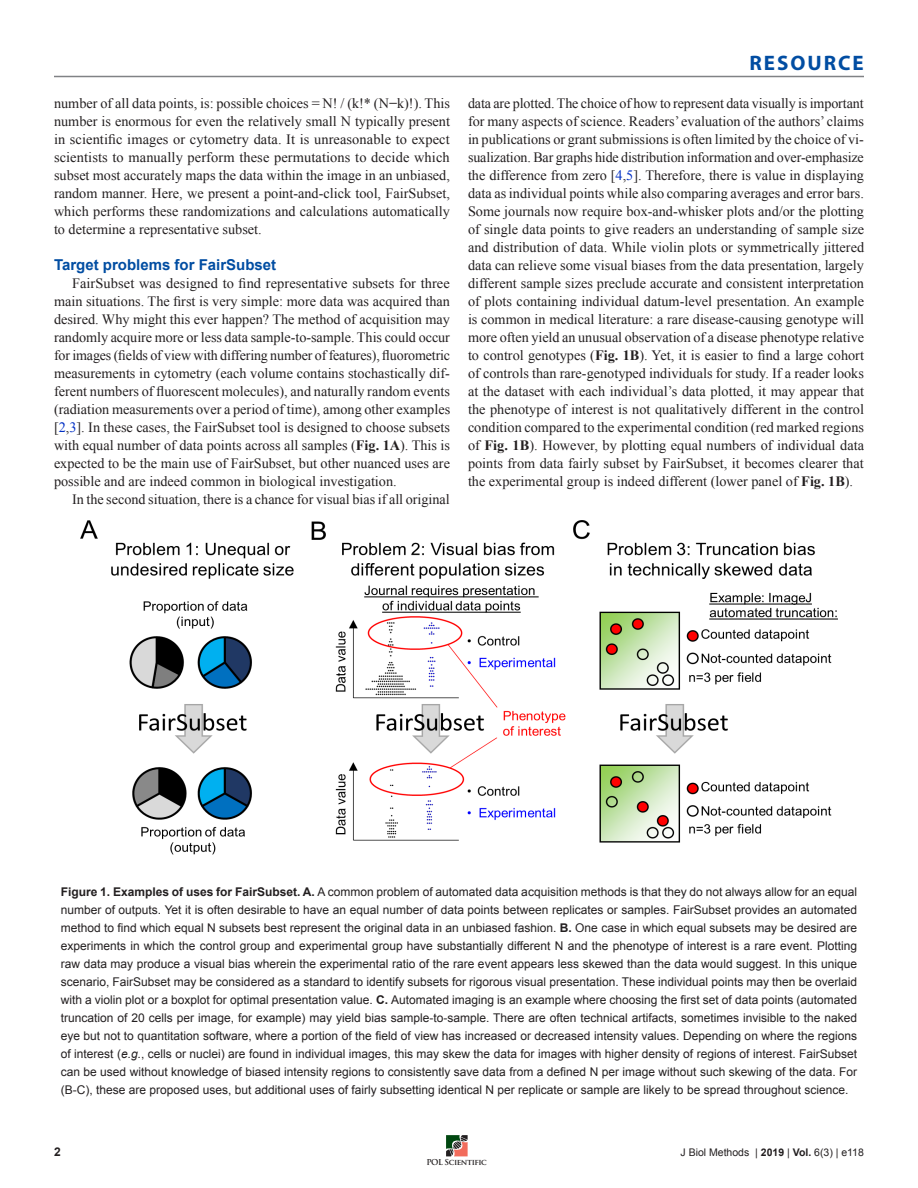
<style>
.page{position:relative;width:918px;height:1188px;background:#fff}
.page>*{position:absolute;margin:0;border:0;box-sizing:border-box;transform-origin:0 0}
.t1{font:700 21px "Myriad Pro";letter-spacing:.095em;color:#014da2}
.Subhead_Blue{font:700 15px "Arial";color:#014da2}
.Body{font:14.25px/18px "Times New Roman";color:#231f20;text-align:justify}
.Figure_Legend_-_Span{font:12px/18px "Arial";color:#231f20;text-align:justify}
.t2{font:700 12px "Arial";color:#231f20}
.t3{font:10.5px "Arial";color:#231f20}
.t4{font:700 7.95px "Trajan Pro";letter-spacing:-.05em;color:#231f20}
.s1{font-weight:700}
.s2{color:#002fc4}
.s3{font-style:italic}
</style>
<div class="page">
<svg style="left:446px;top:1135px;width:22px;height:21px"></svg>
<hr style="left:54px;top:76px;width:810px;height:1px;background:#808285">
<img style="left:80px;top:520px;width:758px;height:335px">
<p class="Body" style="left:54px;top:94px;width:398px">number of all data points, is: possible choices = N! / (k!* (N<span class="s1">−</span>k)!). This number is enormous for even the relatively small N typically present in scientific images or cytometry data. It is unreasonable to expect scientists to manually perform these permutations to decide which subset most accurately maps the data within the image in an unbiased, random manner. Here, we present a point-and-click tool, FairSubset, which performs these randomizations and calculations automatically to determine a representative subset.</p>
<p class="Subhead_Blue" style="left:54px;top:255px;width:224px">Target problems for FairSubset</p>
<p class="Body" style="left:54px;top:274px;width:398px;text-indent:18px">FairSubset was designed to find representative subsets for three main situations. The first is very simple: more data was acquired than desired. Why might this ever happen? The method of acquisition may randomly acquire more or less data sample-to-sample. This could occur for images (fields of view with differing number of features), fluorometric measurements in cytometry (each volume contains stochastically dif&shy;ferent numbers of fluorescent molecules), and naturally random events (radiation measurements over a period of time), among other examples [<span class="s2">2</span>,<span class="s2">3</span>]. In these cases, the FairSubset tool is designed to choose subsets with equal number of data points across all samples (<span class="s1">Fig. 1A</span>). This is expected to be the main use of FairSubset, but other nuanced uses are possible and are indeed common in biological investigation.</p>
<p class="Body" style="left:72px;top:490px;width:379px">In the second situation, there is a chance for visual bias if all original</p>
<h1 class="t1" style="left:749px;top:49px;width:116px">RESOURCE</h1>
<p class="Body" style="left:468px;top:94px;width:398px">data are plotted. The choice of how to represent data visually is important for many aspects of science. Readers’ evaluation of the authors’ claims in publications or grant submissions is often limited by the choice of vi&shy;sualization. Bar graphs hide distribution information and over-emphasize the difference from zero [<span class="s2">4</span>,<span class="s2">5</span>]. Therefore, there is value in displaying data as individual points while also comparing averages and error bars.<br>Some journals now require box-and-whisker plots and/or the plotting of single data points to give readers an understanding of sample size and distribution of data. While violin plots or symmetrically jittered data can relieve some visual biases from the data presentation, largely different sample sizes preclude accurate and consistent interpretation of plots containing individual datum-level presentation. An example is common in medical literature: a rare disease-causing genotype will more often yield an unusual observation of a disease phenotype relative to control genotypes (<span class="s1">Fig. 1B</span>). Yet, it is easier to find a large cohort of controls than rare-genotyped individuals for study. If a reader looks at the dataset with each individual’s data plotted, it may appear that the phenotype of interest is not qualitatively different in the control condition compared to the experimental condition (red marked regions of <span class="s1">Fig. 1B</span>). However, by plotting equal numbers of individual data points from data fairly subset by FairSubset, it becomes clearer that the experimental group is indeed different (lower panel of <span class="s1">Fig. 1B</span>).</p>
<p class="Figure_Legend_-_Span" style="left:61px;top:882px;width:798px"><span class="s1">Figure 1. Examples of uses for FairSubset. A.</span> A common problem of automated data acquisition methods is that they do not always allow for an equal number of outputs. Yet it is often desirable to have an equal number of data points between replicates or samples. FairSubset provides an automated method to find which equal N subsets best represent the original data in an unbiased fashion. <span class="s1">B.</span> One case in which equal subsets may be desired are experiments in which the control group and experimental group have substantially different N and the phenotype of interest is a rare event. Plotting raw data may produce a visual bias wherein the experimental ratio of the rare event appears less skewed than the data would suggest. In this unique scenario, FairSubset may be considered as a standard to identify subsets for rigorous visual presentation. These individual points may then be overlaid with a violin plot or a boxplot for optimal presentation value. <span class="s1">C.</span> Automated imaging is an example where choosing the first set of data points (automated truncation of 20 cells per image, for example) may yield bias sample-to-sample. There are often technical artifacts, sometimes invisible to the naked eye but not to quantitation software, where a portion of the field of view has increased or decreased intensity values. Depending on where the regions of interest (<span class="s3">e.g.</span>, cells or nuclei) are found in individual images, this may skew the data for images with higher density of regions of interest. FairSubset can be used without knowledge of biased intensity regions to consistently save data from a defined N per image without such skewing of the data. For (B-C), these are proposed uses, but additional uses of fairly subsetting identical N per replicate or sample are likely to be spread throughout science.</p>
<p class="t2" style="left:54px;top:1144px;width:8px">2</p>
<p class="t3" style="left:681px;top:1145px;width:185px">J Biol Methods | <span class="s1">2019</span> | <span class="s1">Vol.</span> 6(3) | e118</p>
<p class="t4" style="left:427px;top:1158px;width:62px">POL Scientific</p>
</div>
